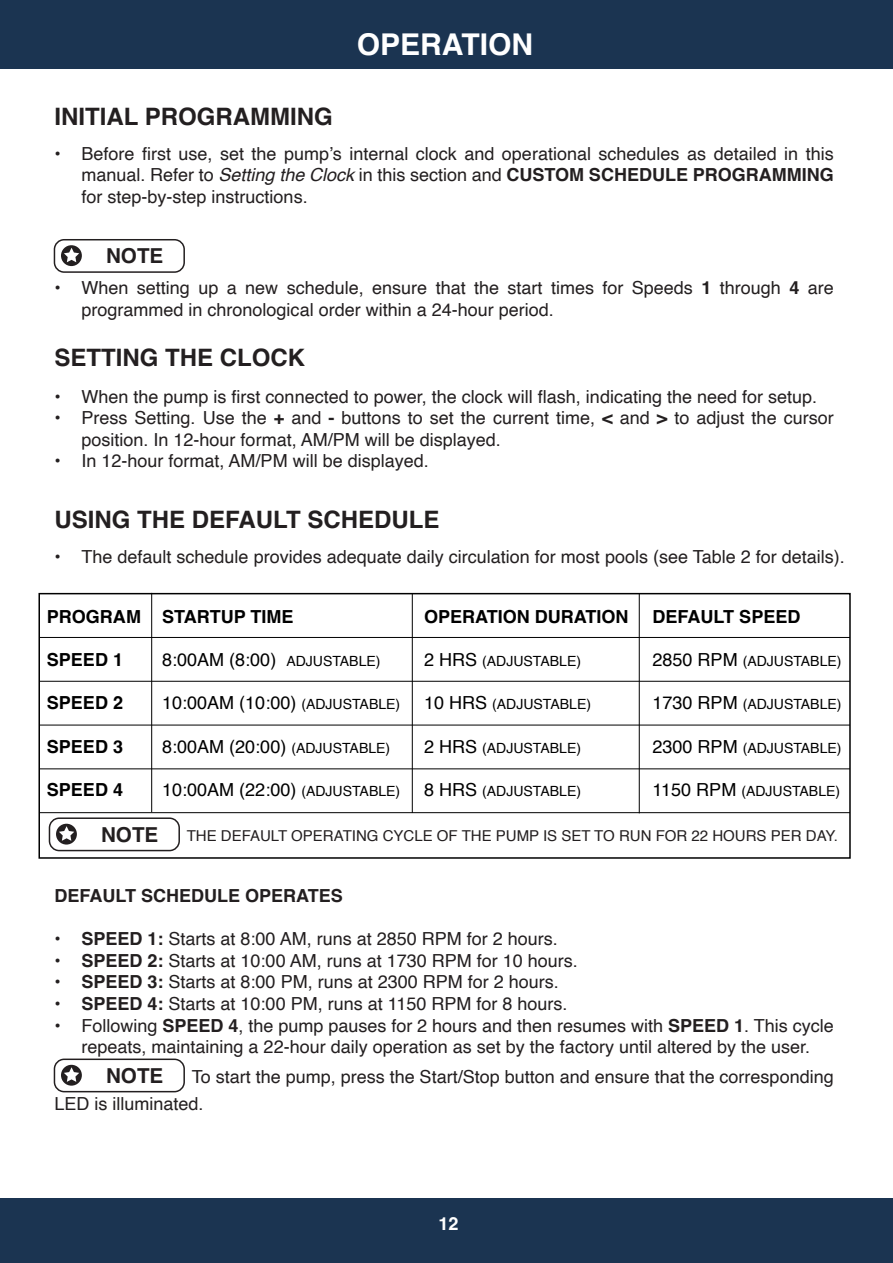
<style>
.page{position:relative;width:893px;height:1263px;background:#fff}
.page>*{position:absolute;margin:0;border:0;box-sizing:border-box;transform-origin:0 0}
.t1{font:700 30px "Helvetica";color:#fff}
.t2{font:700 24px "Helvetica";color:#231f20}
.t3{font:700 20.55px "Helvetica";color:#231f20}
.t4{font:18px/21.6px "Helvetica";color:#231f20}
.t5{font:18px "Helvetica";color:#000}
.t6{font:700 18px "Helvetica";color:#000}
.t7{font:700 18px "Helvetica";color:#231f20}
.t8{font:700 18px "Helvetica";color:#fff}
.t9{font:15px "Helvetica";color:#231f20}
.t10{font:14.1px "Helvetica";color:#000}
.s1{font-style:italic}
.s2{font-weight:700}
.s3{font-size:14.1px}
.s4{font-size:18px}
</style>
<div class="page">
<div style="left:0;top:0;width:892px;height:69px;background:#1b3451"></div>
<div style="left:0;top:1198px;width:892px;height:65px;background:#1b3451"></div>
<div style="left:54px;top:239px;width:131px;height:34px;border:2px solid #231f20;border-radius:10px"></div>
<svg style="left:61px;top:245px;width:21px;height:21px"></svg>
<svg style="left:64px;top:248px;width:15px;height:14px"></svg>
<div style="left:38px;top:593px;width:812px;height:266px;border:2px solid #000"></div>
<hr style="left:39px;top:812px;width:811px;height:1px;background:#000">
<hr style="left:39px;top:769px;width:811px;height:1px;background:#000">
<hr style="left:39px;top:725px;width:811px;height:1px;background:#000">
<hr style="left:39px;top:681px;width:811px;height:1px;background:#000">
<hr style="left:39px;top:637px;width:811px;height:1px;background:#000">
<hr style="left:639px;top:594px;width:1px;height:219px;background:#000">
<hr style="left:412px;top:594px;width:1px;height:219px;background:#000">
<hr style="left:151px;top:593px;width:1px;height:219px;background:#000">
<div style="left:49px;top:817px;width:131px;height:34px;border:2px solid #231f20;border-radius:10px"></div>
<svg style="left:56px;top:824px;width:21px;height:21px"></svg>
<svg style="left:59px;top:826px;width:15px;height:15px"></svg>
<div style="left:54px;top:1059px;width:131px;height:33px;border:2px solid #231f20;border-radius:10px"></div>
<svg style="left:61px;top:1065px;width:21px;height:21px"></svg>
<svg style="left:64px;top:1067px;width:15px;height:15px"></svg>
<h1 class="t1" style="left:357px;top:26px;width:178px">OPERATION</h1>
<h2 class="t2" style="left:55px;top:102px;width:280px">INITIAL PROGRAMMING</h2>
<p class="t4" style="left:81px;top:143px;width:753px;text-align:justify;text-indent:-27px">• Before first use, set the pump’s internal clock and operational schedules as detailed in this manual. Refer to <span class="s1">Setting the Clock</span> in this section and <span class="s2">CUSTOM SCHEDULE PROGRAMMING </span>for step-by-step instructions.</p>
<p class="t3" style="left:106px;top:244px;width:59px">NOTE</p>
<p class="t4" style="left:81px;top:278px;width:753px;text-indent:-27px">• When setting up a new schedule, ensure that the start times for Speeds <span class="s2">1</span> through <span class="s2">4</span> are programmed in chronological order within a 24-hour period.</p>
<h2 class="t2" style="left:54px;top:343px;width:252px">SETTING THE CLOCK</h2>
<p class="t4" style="left:54px;top:386px;width:764px">• When the pump is first connected to power, the clock will flash, indicating the need for setup.</p>
<p class="t4" style="left:81px;top:408px;width:753px;text-indent:-27px">• Press Setting. Use the <span class="s2">+</span> and <span class="s2">-</span> buttons to set the current time, <span class="s2">&lt;</span> and <span class="s2">&gt;</span> to adjust the cursor position. In 12-hour format, AM/PM will be displayed.</p>
<p class="t4" style="left:54px;top:451px;width:376px">• In 12-hour format, AM/PM will be displayed.</p>
<h2 class="t2" style="left:54px;top:505px;width:386px">USING THE DEFAULT SCHEDULE</h2>
<p class="t4" style="left:54px;top:546px;width:792px">• The default schedule provides adequate daily circulation for most pools (see Table 2 for details).</p>
<p class="t6" style="left:47px;top:606px;width:95px">PROGRAM</p>
<p class="t6" style="left:47px;top:649px;width:78px">SPEED 1</p>
<p class="t6" style="left:47px;top:692px;width:78px">SPEED 2</p>
<p class="t6" style="left:47px;top:735px;width:78px">SPEED 3</p>
<p class="t6" style="left:47px;top:779px;width:78px">SPEED 4</p>
<p class="t6" style="left:162px;top:606px;width:133px">STARTUP TIME</p>
<p class="t5" style="left:162px;top:646px;width:220px">8:00AM (8:00) <span class="s3">ADJUSTABLE)</span></p>
<p class="t5" style="left:162px;top:689px;width:239px">10:00AM (10:00) <span class="s3">(ADJUSTABLE)</span></p>
<p class="t5" style="left:162px;top:732px;width:229px">8:00AM (20:00) <span class="s3">(ADJUSTABLE)</span></p>
<p class="t5" style="left:162px;top:776px;width:239px">10:00AM (22:00) <span class="s3">(ADJUSTABLE)</span></p>
<p class="t6" style="left:424px;top:606px;width:206px">OPERATION DURATION</p>
<p class="t10" style="left:424px;top:650px;width:158px"><span class="s4">2 HRS</span> (ADJUSTABLE)</p>
<p class="t10" style="left:424px;top:694px;width:168px"><span class="s4">10 HRS</span> (ADJUSTABLE)</p>
<p class="t10" style="left:424px;top:737px;width:158px"><span class="s4">2 HRS</span> (ADJUSTABLE)</p>
<p class="t10" style="left:424px;top:780px;width:158px"><span class="s4">8 HRS</span> (ADJUSTABLE)</p>
<p class="t6" style="left:652px;top:606px;width:149px">DEFAULT SPEED</p>
<p class="t10" style="left:652px;top:650px;width:190px"><span class="s4">2850 RPM</span> (ADJUSTABLE)</p>
<p class="t10" style="left:652px;top:694px;width:190px"><span class="s4">1730 RPM</span> (ADJUSTABLE)</p>
<p class="t10" style="left:652px;top:737px;width:190px"><span class="s4">2300 RPM</span> (ADJUSTABLE)</p>
<p class="t10" style="left:652px;top:780px;width:189px"><span class="s4">1150 RPM</span> (ADJUSTABLE)</p>
<p class="t3" style="left:101px;top:822px;width:59px">NOTE</p>
<p class="t9" style="left:187px;top:824px;width:652px">THE DEFAULT OPERATING CYCLE OF THE PUMP IS SET TO RUN FOR 22 HOURS PER DAY.</p>
<p class="t7" style="left:54px;top:885px;width:290px">DEFAULT SCHEDULE OPERATES</p>
<p class="t4" style="left:54px;top:929px;width:505px"><span class="s2">• SPEED 1:</span> Starts at 8:00 AM, runs at 2850 RPM for 2 hours.</p>
<p class="t4" style="left:54px;top:950px;width:525px"><span class="s2">• SPEED 2:</span> Starts at 10:00 AM, runs at 1730 RPM for 10 hours.</p>
<p class="t4" style="left:54px;top:972px;width:506px"><span class="s2">• SPEED 3:</span> Starts at 8:00 PM, runs at 2300 RPM for 2 hours.</p>
<p class="t4" style="left:54px;top:993px;width:514px"><span class="s2">• SPEED 4:</span> Starts at 10:00 PM, runs at 1150 RPM for 8 hours.</p>
<p class="t4" style="left:54px;top:1015px;width:780px;text-align:center">• Following <span class="s2">SPEED 4</span>, the pump pauses for 2 hours and then resumes with <span class="s2">SPEED 1</span>. This cycle repeats, maintaining a 22-hour daily operation as set by the factory until altered by the user.</p>
<p class="t4" style="left:54px;top:1064px;width:780px;line-height:27px;text-indent:137px">To start the pump, press the Start/Stop button and ensure that the corresponding<br>LED is illuminated.</p>
<p class="t3" style="left:106px;top:1063px;width:59px">NOTE</p>
<p class="t8" style="left:438px;top:1213px;width:22px">12</p>
</div>
